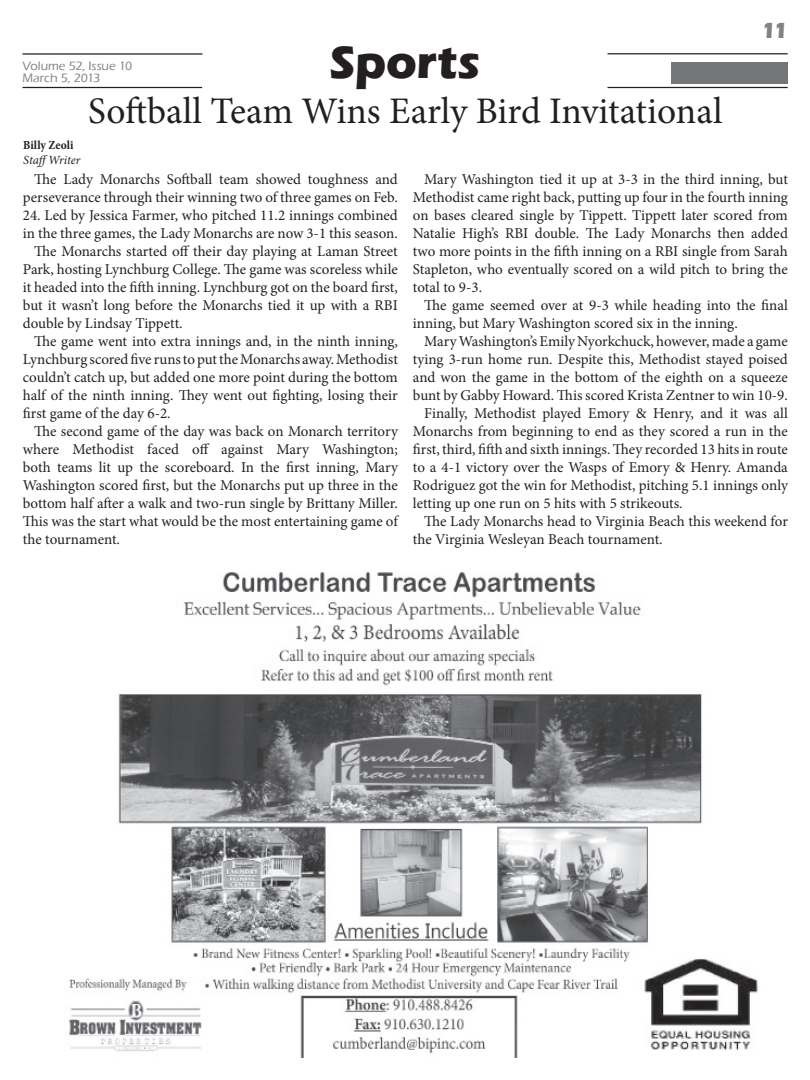
<style>
.page{position:relative;width:810px;height:1080px;background:#fff}
.page>*{position:absolute;margin:0;border:0;box-sizing:border-box;transform-origin:0 0}
.t1{font:700 47.5px "Eras ITC";letter-spacing:-.005em;color:#231f20}
.t2{font:37.5px "Minion Pro";letter-spacing:-.005em;color:#231f20}
.t3{font:700 22.5px "Eras ITC";color:#808285}
.t4{font:15px/18px "Minion Pro";color:#231f20;text-align:justify}
.t5{font:500 12.5px/11.9px "Eras ITC";color:#808285}
.t6{font:italic 12.5px "Minion Pro";letter-spacing:-.01em;color:#231f20}
.t7{font:700 condensed 12.5px "Minion Pro";color:#231f20}
</style>
<div class="page">
<hr style="left:22px;top:87px;width:180px;height:1px;background:#231f20">
<div style="left:671px;top:61px;width:119px;height:24px;background:#757679"></div>
<hr style="left:608px;top:87px;width:180px;height:1px;background:#231f20">
<hr style="left:22px;top:53px;width:180px;height:2px;background:#231f20">
<hr style="left:607px;top:53px;width:181px;height:1px;background:#231f20">
<img style="left:69px;top:572px;width:689px;height:485px">
<p class="t5" style="left:22px;top:60px;width:111px">Volume 52, Issue 10<br>March 5, 2013</p>
<p class="t1" style="left:329px;top:35px;width:152px">Sports</p>
<p class="t7" style="left:23px;top:136px;width:52px">Billy Zeoli</p>
<p class="t6" style="left:23px;top:151px;width:59px">StaffWriter</p>
<p class="t2" style="left:88px;top:86px;width:636px">Softball Team Wins Early Bird Invitational</p>
<p class="t3" style="left:761px;top:18px;width:28px">11</p>
<p class="t4" style="left:23px;top:171px;width:377px;text-align:right">The Lady Monarchs Softball team showed toughness and perseverance through their winning two of three games on Feb.</p>
<p class="t4" style="left:23px;top:207px;width:376px">24. Led by Jessica Farmer, who pitched 11.2 innings combined in the three games, the Lady Monarchs are now 3-1 this season.</p>
<p class="t4" style="left:23px;top:243px;width:377px;text-indent:11px">The Monarchs started off their day playing at Laman Street Park, hosting Lynchburg College. The game was scoreless while it headed into the fifth inning. Lynchburg got on the board first, but it wasn’t long before the Monarchs tied it up with a RBI double by Lindsay Tippett.</p>
<p class="t4" style="left:23px;top:333px;width:377px;text-indent:11px">The game went into extra innings and, in the ninth inning, Lynchburg scored five runs to put the Monarchs away. Methodist couldn’t catch up, but added one more point during the bottom half of the ninth inning. They went out fighting, losing their first game of the day 6-2.</p>
<p class="t4" style="left:23px;top:423px;width:377px;text-indent:11px">The second game of the day was back on Monarch territory where Methodist faced off against Mary Washington; both teams lit up the scoreboard. In the first inning, Mary Washington scored first, but the Monarchs put up three in the bottom half after a walk and two-run single by Brittany Miller.<br>This was the start what would be the most entertaining game of the tournament.</p>
<p class="t4" style="left:413px;top:171px;width:377px;text-indent:11px">Mary Washington tied it up at 3-3 in the third inning, but Methodist came right back, putting up four in the fourth inning on bases cleared single by Tippett. Tippett later scored from Natalie High’s RBI double. The Lady Monarchs then added two more points in the fifth inning on a RBI single from Sarah Stapleton, who eventually scored on a wild pitch to bring the total to 9-3.</p>
<p class="t4" style="left:413px;top:297px;width:376px;text-indent:11px">The game seemed over at 9-3 while heading into the final inning, but Mary Washington scored six in the inning.</p>
<p class="t4" style="left:413px;top:333px;width:377px;text-indent:11px">Mary Washington’s Emily Nyorkchuck, however, made a game tying 3-run home run. Despite this, Methodist stayed poised and won the game in the bottom of the eighth on a squeeze bunt by Gabby Howard. This scored Krista Zentner to win 10-9.</p>
<p class="t4" style="left:413px;top:405px;width:377px;text-indent:11px">Finally, Methodist played Emory &amp; Henry, and it was all Monarchs from beginning to end as they scored a run in the first, third, fifth and sixth innings. They recorded 13 hits in route to a 4-1 victory over the Wasps of Emory &amp; Henry. Amanda Rodriguez got the win for Methodist, pitching 5.1 innings only letting up one run on 5 hits with 5 strikeouts.</p>
<p class="t4" style="left:413px;top:513px;width:377px;text-indent:11px">The Lady Monarchs head to Virginia Beach this weekend for the Virginia Wesleyan Beach tournament.</p>
</div>
